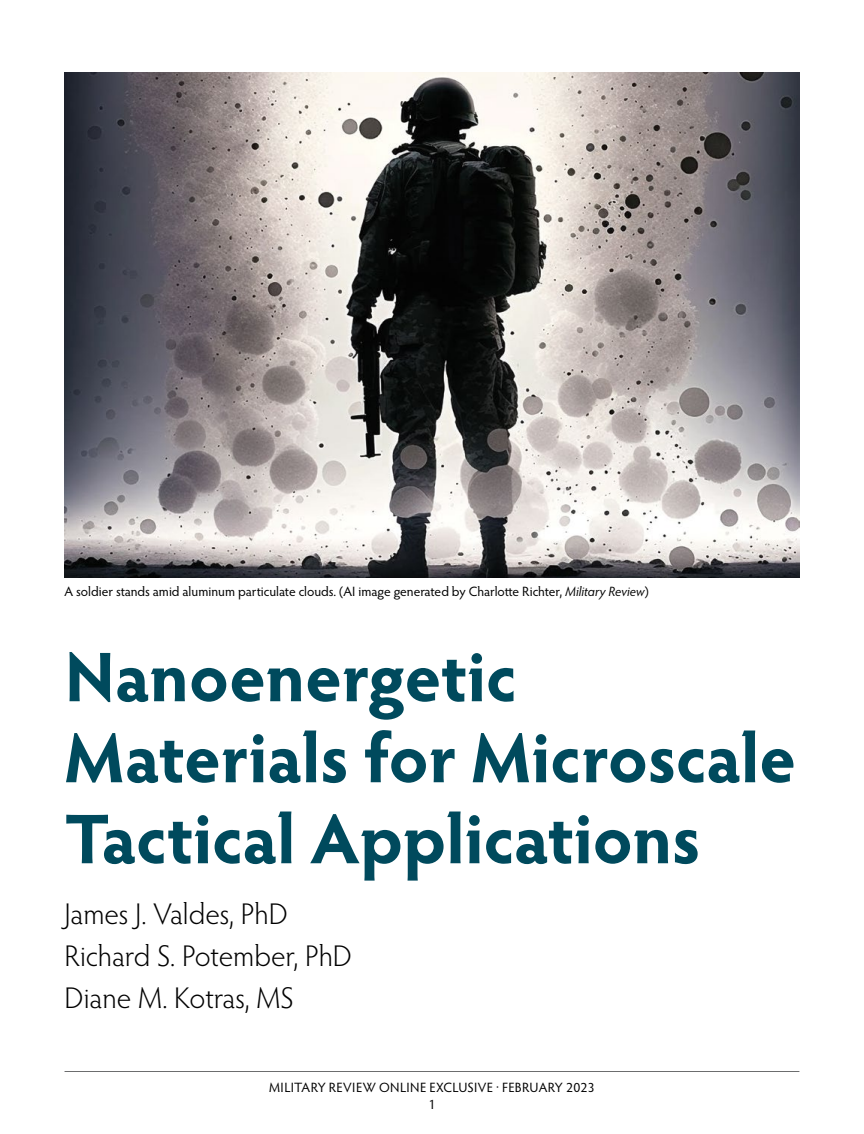
<style>
.page{position:relative;width:864px;height:1134px;background:#fff}
.page>*{position:absolute;margin:0;border:0;box-sizing:border-box;transform-origin:0 0}
.title__H1{font:700 70.5px/81px "Hypatia Sans Pro";letter-spacing:-.005em;color:#004a5d}
.author{font:300 30px "Hypatia Sans Pro";color:#000}
.cutline{font:13.5px "Hypatia Sans Pro";color:#000}
.cutline-2{font:13.5px/17.2px "Hypatia Sans Pro";letter-spacing:.02em;color:#000;text-align:center}
.s1{font-style:italic}
</style>
<div class="page">
<hr style="left:65px;top:1071px;width:734px;height:1px;background:#58595b">
<img style="left:64px;top:73px;width:736px;height:505px">
<p class="cutline" style="left:64px;top:582px;width:586px">A soldier stands amid aluminum particulate clouds. (AI image generated by Charlotte Richter, <span class="s1">Military Review</span>)</p>
<h1 class="title__H1" style="left:64px;top:633px;width:733px">Nanoenergetic<br>Materials for Microscale<br>Tactical Applications</h1>
<p class="author" style="left:64px;top:894px;width:225px">James J. Valdes, PhD</p>
<p class="author" style="left:64px;top:936px;width:289px">Richard S. Potember, PhD</p>
<p class="author" style="left:64px;top:978px;width:231px">Diane M. Kotras, MS</p>
<p class="cutline-2" style="left:269px;top:1078px;width:327px">MILITARY REVIEW ONLINE EXCLUSIVE · FEBRUARY 2023<br>1</p>
</div>
